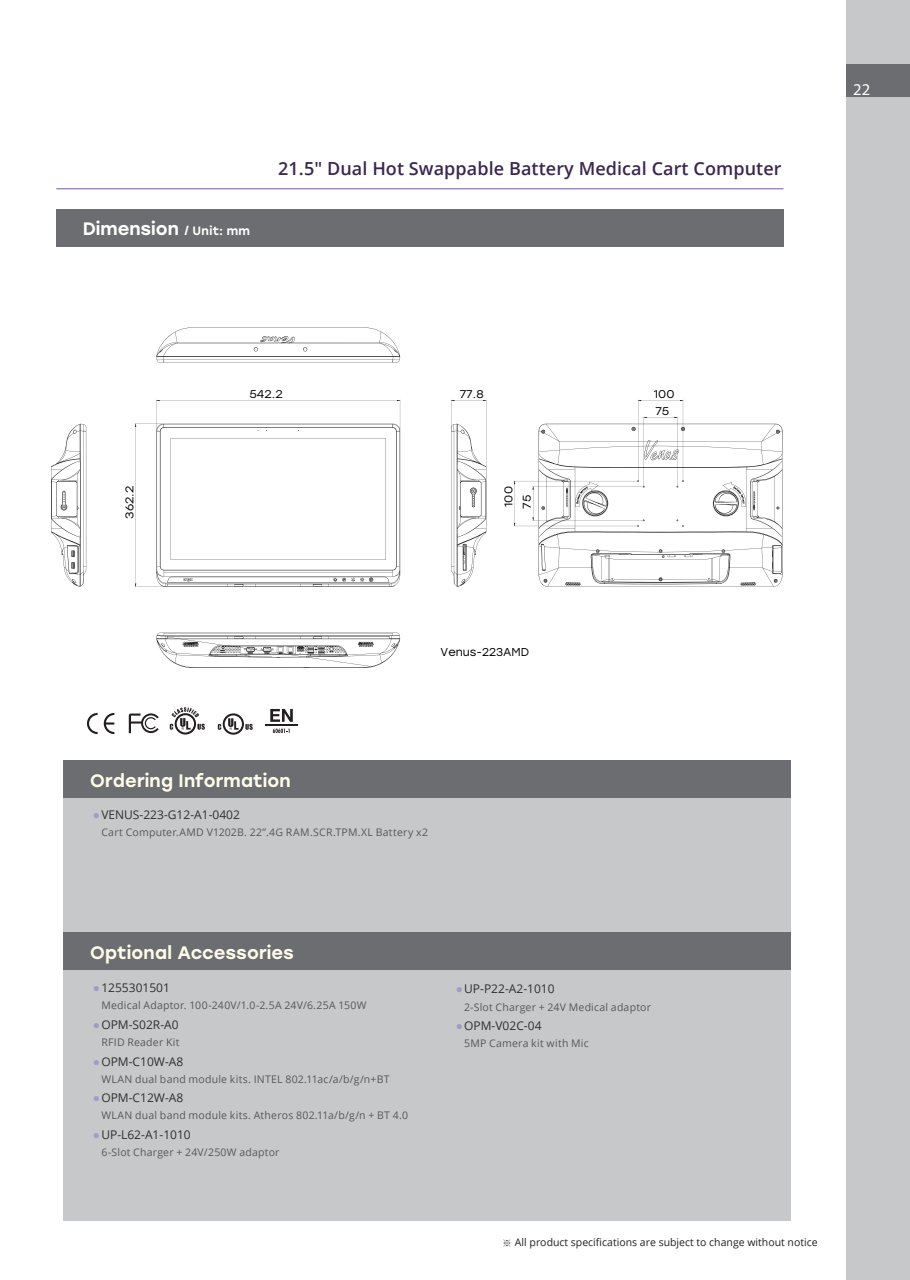
<style>
.page{position:relative;width:910px;height:1280px;background:#fff}
.page>*{position:absolute;margin:0;border:0;box-sizing:border-box;transform-origin:0 0}
.次標題{font:600 18px "Open Sans";letter-spacing:.005em;color:#392752}
._01_title{font:500 18px "Stolzl";letter-spacing:.005em;color:#fffde9}
.t1{font:500 18px "Stolzl";color:#fff}
.t2{font:16.5px "Myriad Pro";color:#fff}
.t3{font:12px "Open Sans";color:#312f30}
.t4{font:11.4px "Stolzl";color:#000}
.t5{font:11.25px/18.5px "Stolzl";color:#000;scale:1.07 1}
.ordering_optional_co{font:10.5px "Open Sans";letter-spacing:.02em;color:#57585a}
.t6{font:10.5px "Open Sans";color:#231f20}
.s1{font-size:12px}
.s2{font-family:"Arial";color:#a49ac5}
.s3{font-family:"Adobe Ming Std";font-weight:300}
</style>
<div class="page">
<div style="left:846px;top:0;width:64px;height:1280px;background:#c7c8ca"></div>
<div style="left:846px;top:64px;width:64px;height:33px;background:#6c6d70"></div>
<div style="left:56px;top:209px;width:727px;height:38px;background:#6c6d70"></div>
<hr style="left:56px;top:189px;width:727px;height:1px;background:#6e5aa6">
<div style="left:64px;top:795px;width:727px;height:426px;background:#c7c8ca"></div>
<div style="left:64px;top:760px;width:727px;height:38px;background:#6c6d70"></div>
<div style="left:64px;top:932px;width:727px;height:38px;background:#6c6d70"></div>
<svg style="left:87px;top:713px;width:11px;height:21px"></svg>
<svg style="left:104px;top:713px;width:10px;height:21px"></svg>
<svg style="left:129px;top:713px;width:30px;height:20px"></svg>
<svg style="left:170px;top:707px;width:35px;height:27px"></svg>
<svg style="left:273px;top:729px;width:17px;height:4px"></svg>
<svg style="left:270px;top:709px;width:23px;height:13px"></svg>
<hr style="left:265px;top:724px;width:33px;height:2px;background:#231f20">
<svg style="left:218px;top:713px;width:35px;height:22px"></svg>
<svg style="left:451px;top:400px;width:331px;height:187px"></svg>
<svg style="left:156px;top:400px;width:245px;height:187px"></svg>
<svg style="left:51px;top:424px;width:35px;height:163px"></svg>
<svg style="left:156px;top:327px;width:245px;height:36px"></svg>
<svg style="left:156px;top:633px;width:244px;height:35px"></svg>
<h1 class="t1" style="left:83px;top:216px;width:169px">Dimension <span class="s1">/ Unit: mm</span></h1>
<p class="次標題" style="left:278px;top:156px;width:505px">21.5" Dual Hot Swappable Battery Medical Cart Computer</p>
<h2 class="t2" style="left:853px;top:79px;width:18px">22</h2>
<p class="t5" style="left:120px;top:519px;width:32px;rotate:-90deg">362.2</p>
<p class="t5" style="left:250px;top:385px;width:32px">542.2</p>
<p class="t5" style="left:460px;top:385px;width:24px">77.8</p>
<p class="t5" style="left:499px;top:509px;width:23px;rotate:-90deg">100<br>75</p>
<p class="t5" style="left:654px;top:385px;width:21px">100</p>
<p class="t5" style="left:655px;top:402px;width:14px">75</p>
<p class="t4" style="left:441px;top:644px;width:90px">Venus-223AMD</p>
<p class="_01_title" style="left:90px;top:767px;width:202px">Ordering Information</p>
<p class="t3" style="left:93px;top:806px;width:149px"><span class="s2">●</span>VENUS-223-G12-A1-0402</p>
<p class="ordering_optional_co" style="left:101px;top:825px;width:328px">Cart Computer.AMD V1202B. 22”.4G RAM.SCR.TPM.XL Battery x2</p>
<p class="_01_title" style="left:90px;top:939px;width:205px">Optional Accessories</p>
<p class="t3" style="left:93px;top:980px;width:79px"><span class="s2">●</span>1255301501</p>
<p class="ordering_optional_co" style="left:101px;top:998px;width:267px">Medical Adaptor. 100-240V/1.0-2.5A 24V/6.25A 150W</p>
<p class="t3" style="left:93px;top:1016px;width:87px"><span class="s2">●</span>OPM-S02R-A0</p>
<p class="ordering_optional_co" style="left:101px;top:1035px;width:80px">RFID Reader Kit</p>
<p class="t3" style="left:93px;top:1053px;width:92px"><span class="s2">●</span>OPM-C10W-A8</p>
<p class="ordering_optional_co" style="left:101px;top:1072px;width:290px">WLAN dual band module kits. INTEL 802.11ac/a/b/g/n+BT</p>
<p class="t3" style="left:93px;top:1090px;width:92px"><span class="s2">●</span>OPM-C12W-A8</p>
<p class="ordering_optional_co" style="left:101px;top:1108px;width:308px">WLAN dual band module kits. Atheros 802.11a/b/g/n + BT 4.0</p>
<p class="t3" style="left:93px;top:1126px;width:99px"><span class="s2">●</span>UP-L62-A1-1010</p>
<p class="ordering_optional_co" style="left:101px;top:1145px;width:180px">6-Slot Charger + 24V/250W adaptor</p>
<p class="t3" style="left:456px;top:981px;width:100px"><span class="s2">●</span>UP-P22-A2-1010</p>
<p class="ordering_optional_co" style="left:464px;top:999px;width:188px">2-Slot Charger + 24V Medical adaptor</p>
<p class="t3" style="left:456px;top:1017px;width:87px"><span class="s2">●</span>OPM-V02C-04</p>
<p class="ordering_optional_co" style="left:464px;top:1036px;width:126px">5MP Camera kit with Mic</p>
<p class="t6" style="left:502px;top:1235px;width:317px"><span class="s3">※</span> All product specifications are subject to change without notice</p>
</div>
